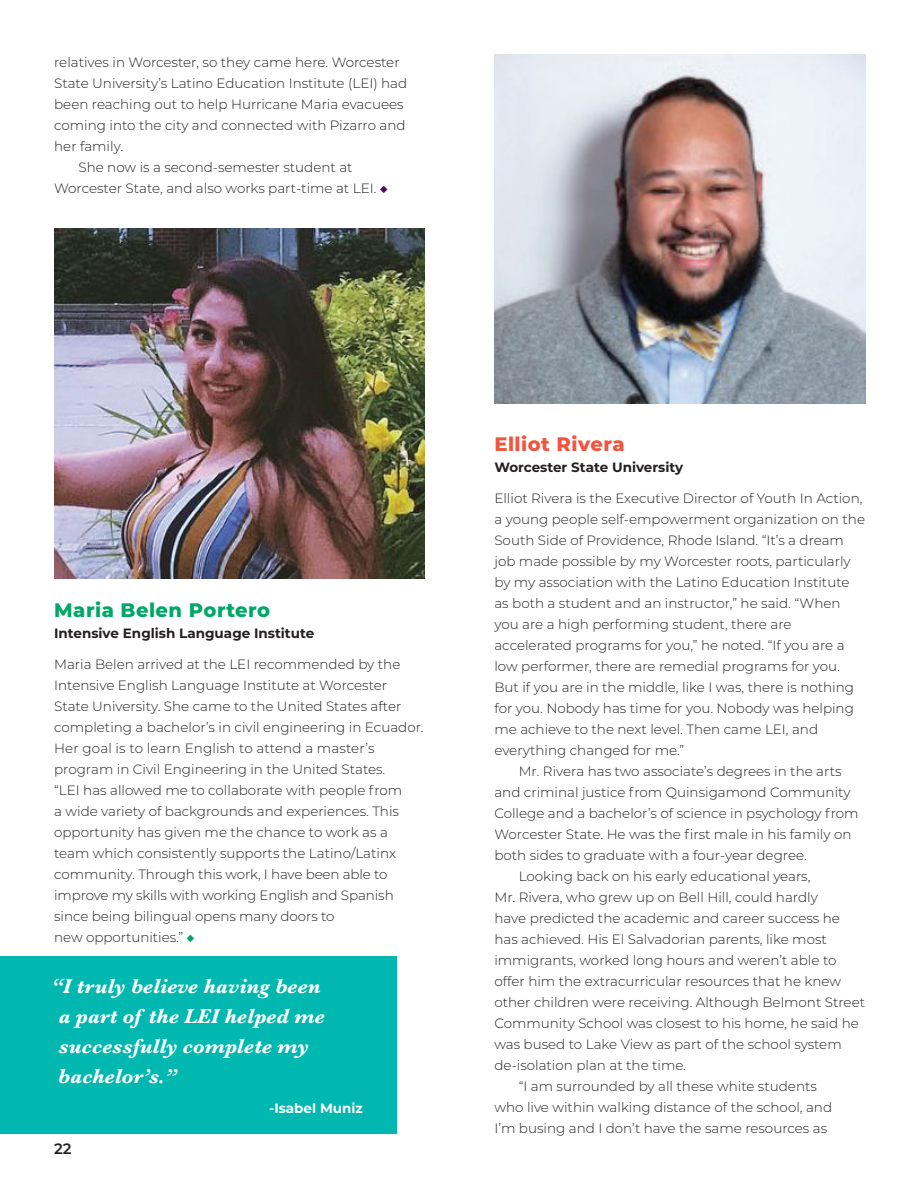
<style>
.page{position:relative;width:918px;height:1188px;background:#fff}
.page>*{position:absolute;margin:0;border:0;box-sizing:border-box;transform-origin:0 0}
.copy{font:italic 700 21px/30px "Baskerville";color:#fff}
.copy-2{font:800 19.5px "Montserrat";letter-spacing:.025em;color:#00a767}
.copy-3{font:800 19.5px "Montserrat";letter-spacing:.025em;color:#f0553e}
.t1{font:600 15px "Montserrat";color:#231f20}
.copy-4{font:300 13.5px/21px "Montserrat";color:#231f20}
.copy-5{font:700 13.5px "Montserrat";color:#231f20}
.copy-6{font:700 13.5px "Montserrat";color:#fff}
.s1{color:#500b5d}
.s2{color:#00a767}
</style>
<div class="page">
<img style="left:54px;top:229px;width:371px;height:350px">
<img style="left:494px;top:54px;width:371px;height:350px">
<div style="left:0;top:956px;width:396px;height:178px;background:#00b8af"></div>
<p class="copy-4" style="left:54px;top:51px;width:355px">relatives in Worcester, so they came here. Worcester State University’s Latino Education Institute (LEI) had been reaching out to help Hurricane Maria evacuees coming into the city and connected with Pizarro and her family.</p>
<p class="copy-4" style="left:54px;top:156px;width:335px;text-indent:24px">She now is a second-semester student at<br>Worcester State, and also works part-time at LEI. <span class="s1">◆</span></p>
<p class="copy-2" style="left:54px;top:595px;width:218px">Maria Belen Portero</p>
<p class="copy-5" style="left:54px;top:623px;width:262px">Intensive English Language Institute</p>
<p class="copy-4" style="left:54px;top:653px;width:371px">Maria Belen arrived at the LEI recommended by the Intensive English Language Institute at Worcester State University. She came to the United States after completing a bachelor’s in civil engineering in Ecuador.<br>Her goal is to learn English to attend a master’s program in Civil Engineering in the United States.<br>“LEI has allowed me to collaborate with people from<br>a wide variety of backgrounds and experiences. This opportunity has given me the chance to work as a team which consistently supports the Latino/Latinx community. Through this work, I have been able to improve my skills with working English and Spanish since being bilingual opens many doors to</p>
<p class="copy-4" style="left:54px;top:926px;width:142px">new opportunities.” <span class="s2">◆</span></p>
<p class="copy" style="left:58px;top:971px;width:268px;text-indent:-8px">“I truly believe having been a part of the LEI helped me successfully complete my bachelor’s.”</p>
<p class="copy-6" style="left:269px;top:1098px;width:95px">-Isabel Muniz</p>
<p class="t1" style="left:54px;top:1138px;width:19px">22</p>
<p class="copy-3" style="left:494px;top:430px;width:132px">Elliot Rivera</p>
<p class="copy-5" style="left:494px;top:457px;width:190px">Worcester State University</p>
<p class="copy-4" style="left:494px;top:488px;width:372px">Elliot Rivera is the Executive Director of Youth In Action, a young people self-empowerment organization on the South Side of Providence, Rhode Island. “It’s a dream job made possible by my Worcester roots, particularly by my association with the Latino Education Institute as both a student and an instructor,” he said. “When you are a high performing student, there are accelerated programs for you,” he noted. “If you are a low performer, there are remedial programs for you.<br>But if you are in the middle, like I was, there is nothing for you. Nobody has time for you. Nobody was helping me achieve to the next level. Then came LEI, and everything changed for me.”</p>
<p class="copy-4" style="left:494px;top:761px;width:366px;text-indent:24px">Mr. Rivera has two associate’s degrees in the arts and criminal justice from Quinsigamond Community College and a bachelor’s of science in psychology from Worcester State. He was the first male in his family on both sides to graduate with a four-year degree.</p>
<p class="copy-4" style="left:494px;top:866px;width:372px;text-indent:24px">Looking back on his early educational years,<br>Mr. Rivera, who grew up on Bell Hill, could hardly<br>have predicted the academic and career success he has achieved. His El Salvadorian parents, like most immigrants, worked long hours and weren’t able to offer him the extracurricular resources that he knew other children were receiving. Although Belmont Street Community School was closest to his home, he said he was bused to Lake View as part of the school system de-isolation plan at the time.</p>
<p class="copy-4" style="left:494px;top:1076px;width:339px;text-indent:24px">“I am surrounded by all these white students who live within walking distance of the school, and<br>I’m busing and I don’t have the same resources as</p>
</div>
